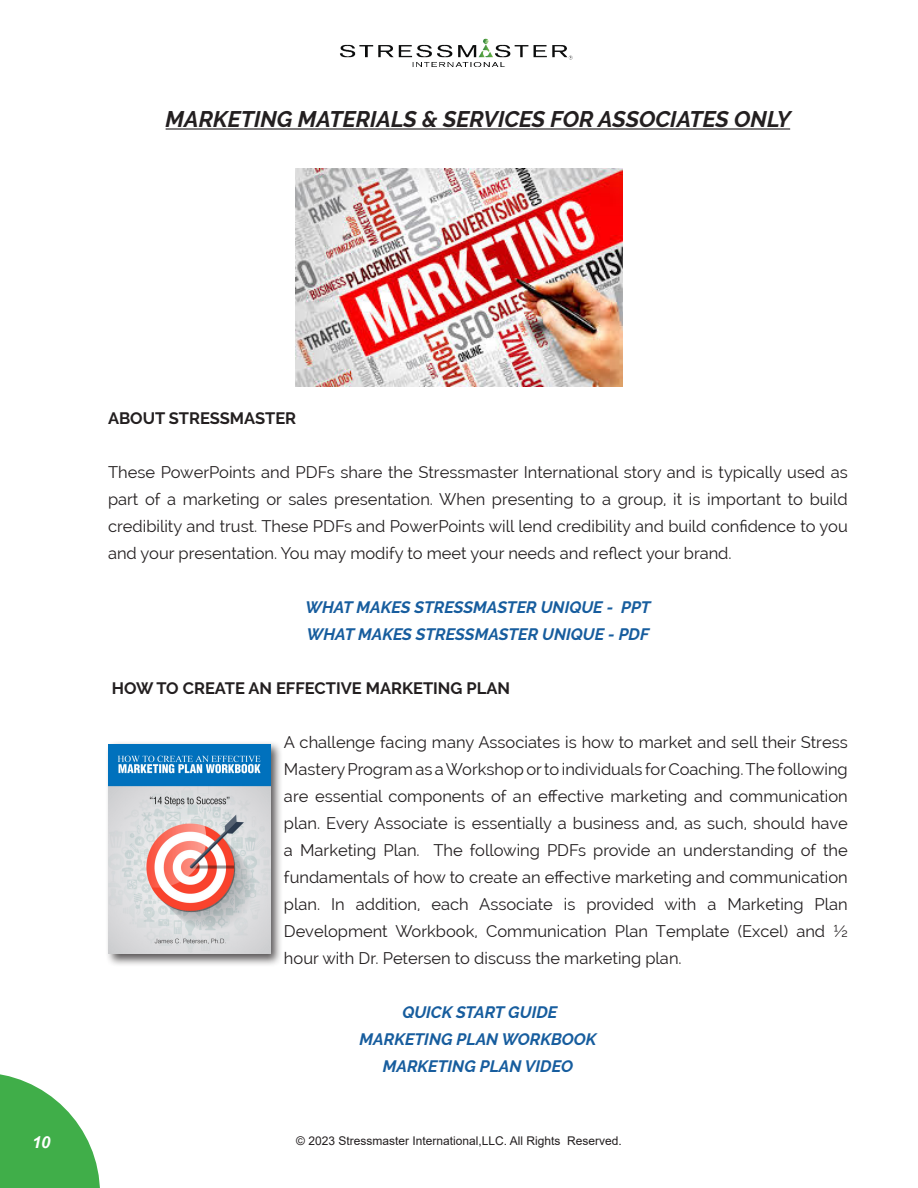
<style>
.page{position:relative;width:918px;height:1188px;background:#fff}
.page>*{position:absolute;margin:0;border:0;box-sizing:border-box;transform-origin:0 0}
.t1{font:italic 700 22.5px "Raleway";color:#231f20}
.t2{font:16.5px/27px "Raleway";color:#231f20;text-align:justify}
.t3{font:italic 700 16.5px "Raleway";color:#175d9e}
.t4{font:700 16.5px "Raleway";color:#231f20}
.t5{font:italic 700 16.5px "Arial";color:#fff}
.t6{font:12px "Arial";color:#231f20}
</style>
<div class="page">
<img style="left:340px;top:38px;width:233px;height:29px">
<svg style="left:0;top:1074px;width:100px;height:114px"></svg>
<hr style="left:166px;top:128px;width:624px;height:2px;background:#231f20">
<div style="left:105px;top:741px;width:178px;height:226px;background:#231f20;opacity:.75"></div>
<img style="left:108px;top:744px;width:162px;height:210px">
<img style="left:295px;top:168px;width:328px;height:218px">
<p class="t1" style="left:166px;top:106px;width:627px">MARKETING MATERIALS &amp; SERVICES FOR ASSOCIATES ONLY</p>
<p class="t4" style="left:108px;top:409px;width:190px">ABOUT STRESSMASTER</p>
<p class="t2" style="left:108px;top:459px;width:741px">These PowerPoints and PDFs share the Stressmaster International story and is typically used as part of a marketing or sales presentation. When presenting to a group, it is important to build credibility and trust. These PDFs and PowerPoints will lend credibility and build confidence to you and your presentation. You may modify to meet your needs and reflect your brand.</p>
<p class="t3" style="left:306px;top:598px;width:347px">WHAT MAKES STRESSMASTER UNIQUE - PPT</p>
<p class="t3" style="left:307px;top:625px;width:344px">WHAT MAKES STRESSMASTER UNIQUE - PDF</p>
<p class="t4" style="left:112px;top:679px;width:400px">HOW TO CREATE AN EFFECTIVE MARKETING PLAN</p>
<p class="t2" style="left:284px;top:729px;width:565px">A challenge facing many Associates is how to market and sell their Stress Mastery Program as a Workshop or to individuals for Coaching. The following are essential components of an effective marketing and communication plan. Every Associate is essentially a business and, as such, should have a Marketing Plan. The following PDFs provide an understanding of the fundamentals of how to create an effective marketing and communication plan. In addition, each Associate is provided with a Marketing Plan Development Workbook, Communication Plan Template (Excel) and ½ hour with Dr. Petersen to discuss the marketing plan.</p>
<p class="t3" style="left:402px;top:1003px;width:156px">QUICK START GUIDE</p>
<p class="t3" style="left:359px;top:1030px;width:239px">MARKETING PLAN WORKBOOK</p>
<p class="t3" style="left:383px;top:1057px;width:192px">MARKETING PLAN VIDEO</p>
<p class="t5" style="left:32px;top:1131px;width:20px">10</p>
<p class="t6" style="left:296px;top:1132px;width:327px">© 2023 Stressmaster International,LLC. All Rights Reserved.</p>
</div>
